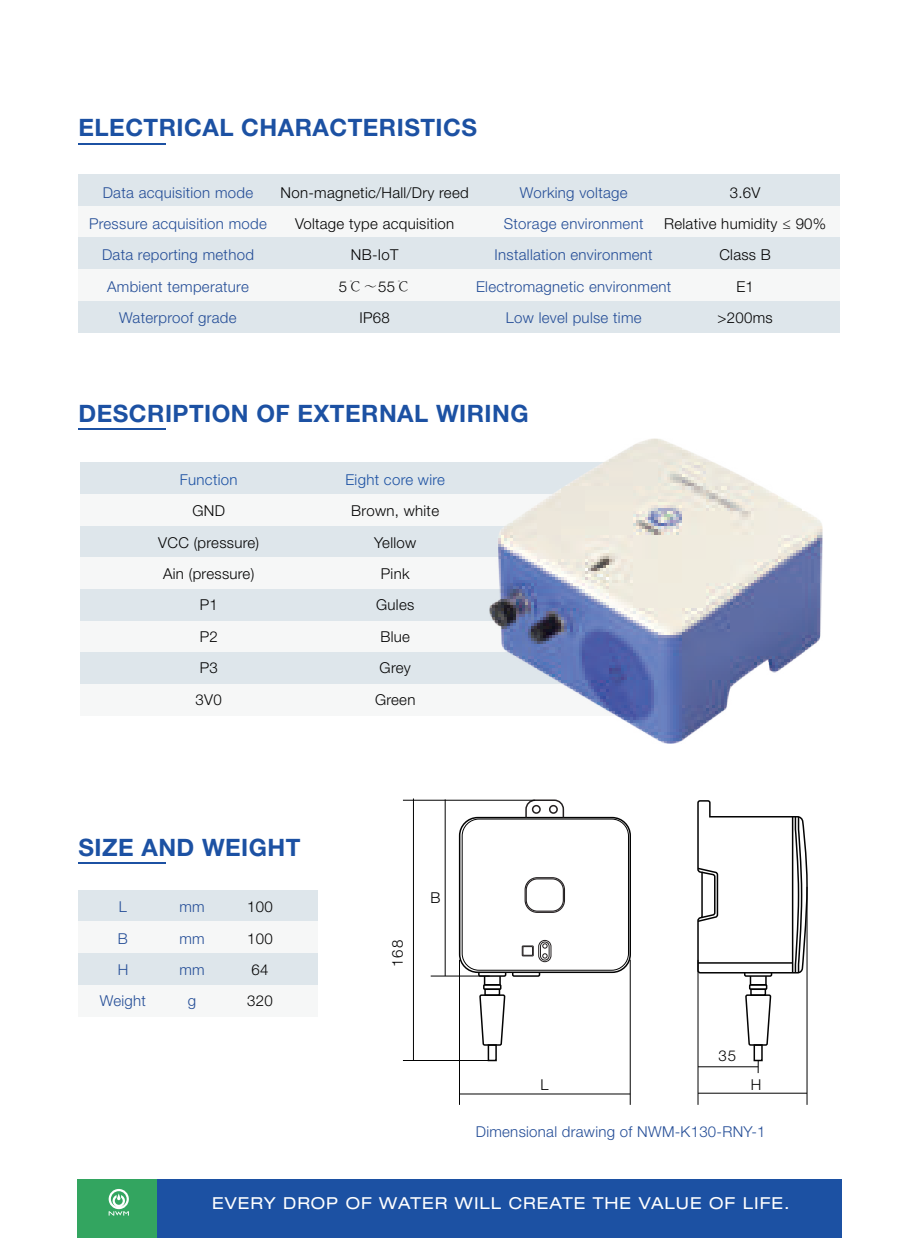
<style>
.page{position:relative;width:919px;height:1238px;background:#fff}
.page>*{position:absolute;margin:0;border:0;box-sizing:border-box;transform-origin:0 0}
.t1{font:700 24px "Helvetica Neue LT Std";letter-spacing:.02em;color:#1c51a3}
.t2{font:expanded 16.5px "Helvetica Neue LT Std";letter-spacing:.06em;color:#fff}
.t3{font:300 15px/31.3px "Helvetica Neue LT Std";letter-spacing:.02em;color:#244d97;text-align:center}
.t4{font:300 15px/31.3px "Helvetica Neue LT Std";letter-spacing:.02em;color:#030303;text-align:center}
.t5{font:300 15px "Helvetica Neue LT Std";letter-spacing:.02em;color:#1c51a3}
.s1{font-family:"Adobe Song Std"}
</style>
<div class="page">
<hr style="left:79px;top:429px;width:87px;height:1px;background:#1c51a3">
<div style="left:80px;top:462px;width:540px;height:32px;background:#dee6eb"></div>
<div style="left:80px;top:494px;width:540px;height:32px;background:#f6f7f7"></div>
<div style="left:80px;top:526px;width:540px;height:31px;background:#dee6eb"></div>
<div style="left:80px;top:557px;width:540px;height:32px;background:#f6f7f7"></div>
<div style="left:80px;top:589px;width:540px;height:32px;background:#dee6eb"></div>
<div style="left:80px;top:621px;width:540px;height:31px;background:#f6f7f7"></div>
<div style="left:80px;top:684px;width:540px;height:32px;background:#f6f7f7"></div>
<div style="left:80px;top:652px;width:540px;height:32px;background:#dee6eb"></div>
<hr style="left:79px;top:143px;width:87px;height:1px;background:#1c51a3">
<div style="left:79px;top:174px;width:761px;height:32px;background:#dee6eb"></div>
<div style="left:79px;top:206px;width:761px;height:31px;background:#f6f7f7"></div>
<div style="left:79px;top:237px;width:761px;height:32px;background:#dee6eb"></div>
<div style="left:79px;top:301px;width:761px;height:31px;background:#dee6eb"></div>
<div style="left:79px;top:269px;width:761px;height:32px;background:#f6f7f7"></div>
<hr style="left:79px;top:862px;width:87px;height:2px;background:#1c51a3">
<div style="left:79px;top:889px;width:238px;height:32px;background:#dee6eb"></div>
<div style="left:79px;top:921px;width:238px;height:32px;background:#f6f7f7"></div>
<div style="left:79px;top:953px;width:238px;height:31px;background:#dee6eb"></div>
<div style="left:79px;top:984px;width:238px;height:32px;background:#f6f7f7"></div>
<div style="left:157px;top:1179px;width:684px;height:58px;background:#1c51a3"></div>
<div style="left:77px;top:1179px;width:80px;height:58px;background:#33a560"></div>
<svg style="left:109px;top:1189px;width:20px;height:26px"></svg>
<img style="left:490px;top:439px;width:332px;height:304px">
<div style="left:459px;top:816px;width:172px;height:157px;border:2px solid #030303;border-radius:18px"></div>
<div style="left:462px;top:818px;width:166px;height:152px;border:1px solid #030303;border-radius:17px"></div>
<svg style="left:524px;top:799px;width:41px;height:20px"></svg>
<div style="left:532px;top:804px;width:8px;height:9px;border:2px solid #231f20;border-radius:50%"></div>
<div style="left:549px;top:804px;width:9px;height:9px;border:2px solid #231f20;border-radius:50%"></div>
<div style="left:524px;top:877px;width:41px;height:35px;border:1px solid #231f20;border-radius:12px"></div>
<div style="left:525px;top:878px;width:39px;height:33px;border:1px solid #231f20;border-radius:11px"></div>
<div style="left:538px;top:940px;width:13px;height:21px;border:1px solid #231f20;border-radius:6px"></div>
<div style="left:540px;top:941px;width:9px;height:19px;border:1px solid #231f20;border-radius:4px"></div>
<svg style="left:477px;top:943px;width:70px;height:103px"></svg>
<div style="left:487px;top:1044px;width:10px;height:17px;border:2px solid #030303"></div>
<div style="left:753px;top:1044px;width:9px;height:17px;border:2px solid #030303"></div>
<svg style="left:697px;top:800px;width:111px;height:246px"></svg>
<hr style="left:403px;top:800px;width:132px;height:1px;background:#030303">
<hr style="left:430px;top:975px;width:59px;height:1px;background:#030303">
<hr style="left:459px;top:1093px;width:171px;height:1px;background:#030303">
<hr style="left:698px;top:1066px;width:60px;height:1px;background:#030303">
<hr style="left:698px;top:1092px;width:109px;height:1px;background:#030303">
<hr style="left:630px;top:959px;width:1px;height:145px;background:#030303">
<hr style="left:806px;top:886px;width:1px;height:218px;background:#030303">
<hr style="left:459px;top:959px;width:1px;height:145px;background:#030303">
<svg style="left:757px;top:1060px;width:1px;height:12px"></svg>
<hr style="left:697px;top:959px;width:1px;height:145px;background:#030303">
<hr style="left:403px;top:1060px;width:86px;height:1px;background:#030303">
<hr style="left:445px;top:799px;width:1px;height:177px;background:#030303">
<hr style="left:413px;top:798px;width:1px;height:262px;background:#030303">
<h1 class="t1" style="left:79px;top:113px;width:400px">ELECTRICAL CHARACTERISTICS</h1>
<p class="t3" style="left:89px;top:176px;width:179px">Data acquisition mode<br>Pressure acquisition mode<br>Data reporting method<br>Ambient temperature<br>Waterproof grade</p>
<p class="t4" style="left:280px;top:176px;width:190px">Non-magnetic/Hall/Dry reed<br>Voltage type acquisition<br>NB-IoT<br>5<span class="s1">℃～</span>55<span class="s1">℃<br></span>IP68</p>
<p class="t3" style="left:476px;top:176px;width:197px">Working voltage<br>Storage environment<br>Installation environment<br>Electromagnetic environment<br>Low level pulse time</p>
<p class="t4" style="left:664px;top:176px;width:164px">3.6V<br>Relative humidity ≤ 90%<br>Class B<br>E1<br>&gt;200ms</p>
<h1 class="t1" style="left:79px;top:399px;width:451px">DESCRIPTION OF EXTERNAL WIRING</h1>
<p class="t5" style="left:180px;top:470px;width:59px">Function</p>
<p class="t4" style="left:158px;top:495px;width:102px">GND<br>VCC (pressure)<br>Ain (pressure)<br>P1<br>P2<br>P3<br>3V0</p>
<p class="t5" style="left:345px;top:470px;width:101px">Eight core wire</p>
<p class="t4" style="left:351px;top:495px;width:89px">Brown, white<br>Yellow<br>Pink<br>Gules<br>Blue<br>Grey<br>Green</p>
<h1 class="t1" style="left:79px;top:833px;width:223px">SIZE AND WEIGHT</h1>
<p class="t3" style="left:100px;top:891px;width:48px">L<br>B<br>H<br>Weight</p>
<p class="t3" style="left:179px;top:891px;width:27px">mm mm mm g</p>
<p class="t4" style="left:247px;top:891px;width:27px;text-align:left">100<br>100<br>64<br>320</p>
<p class="t4" style="left:381px;top:966px;width:28px;rotate:-90deg">168</p>
<p class="t4" style="left:430px;top:882px;width:12px">B</p>
<p class="t4" style="left:718px;top:1039px;width:19px">35</p>
<p class="t4" style="left:540px;top:1068px;width:10px">L</p>
<p class="t4" style="left:751px;top:1068px;width:12px">H</p>
<p class="t3" style="left:475px;top:1115px;width:291px">Dimensional drawing of NWM-K130-RNY-1</p>
<p class="t2" style="left:212px;top:1193px;width:578px">EVERY DROP OF WATER WILL CREATE THE VALUE OF LIFE.</p>
</div>
